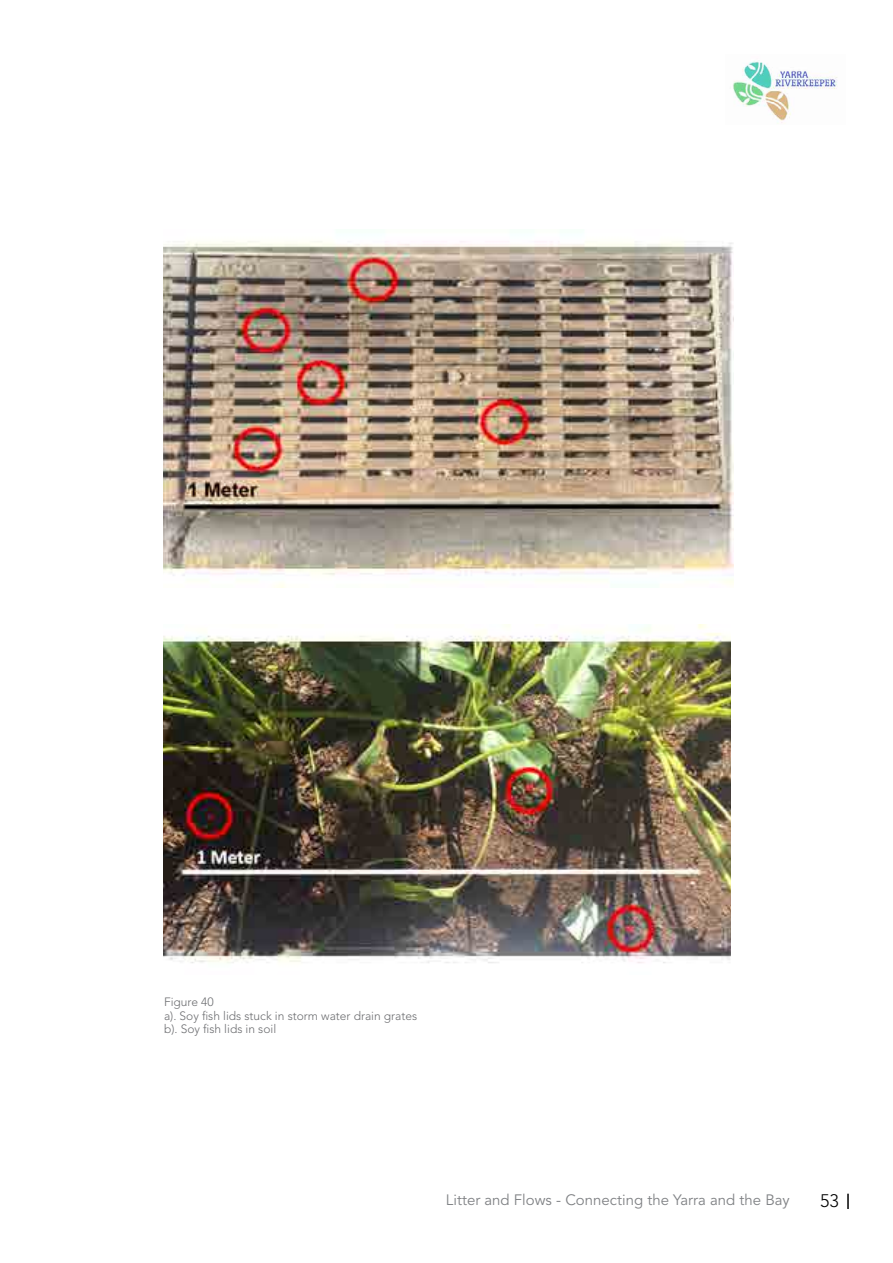
<style>
.page{position:relative;width:893px;height:1263px;background:#fff}
.page>*{position:absolute;margin:0;border:0;box-sizing:border-box;transform-origin:0 0}
.t1{font:300 18px "Avenir LT Std";color:#000}
.t2{font:15px "Avenir LT Std";color:#808285}
.t3{font:300 12px/13.5px "Avenir LT Std";color:#6d6e71}
</style>
<div class="page">
<img style="left:733px;top:60px;width:104px;height:64px">
<svg style="left:847px;top:1194px;width:2px;height:15px"></svg>
<img style="left:163px;top:241px;width:570px;height:347px">
<img style="left:163px;top:624px;width:568px;height:339px">
<p class="t3" style="left:164px;top:995px;width:255px">Figure 40<br>a). Soy fish lids stuck in storm water drain grates b). Soy fish lids in soil</p>
<p class="t2" style="left:446px;top:1191px;width:345px">Litter and Flows - Connecting the Yarra and the Bay</p>
<h1 class="t1" style="left:820px;top:1190px;width:20px">53</h1>
</div>
